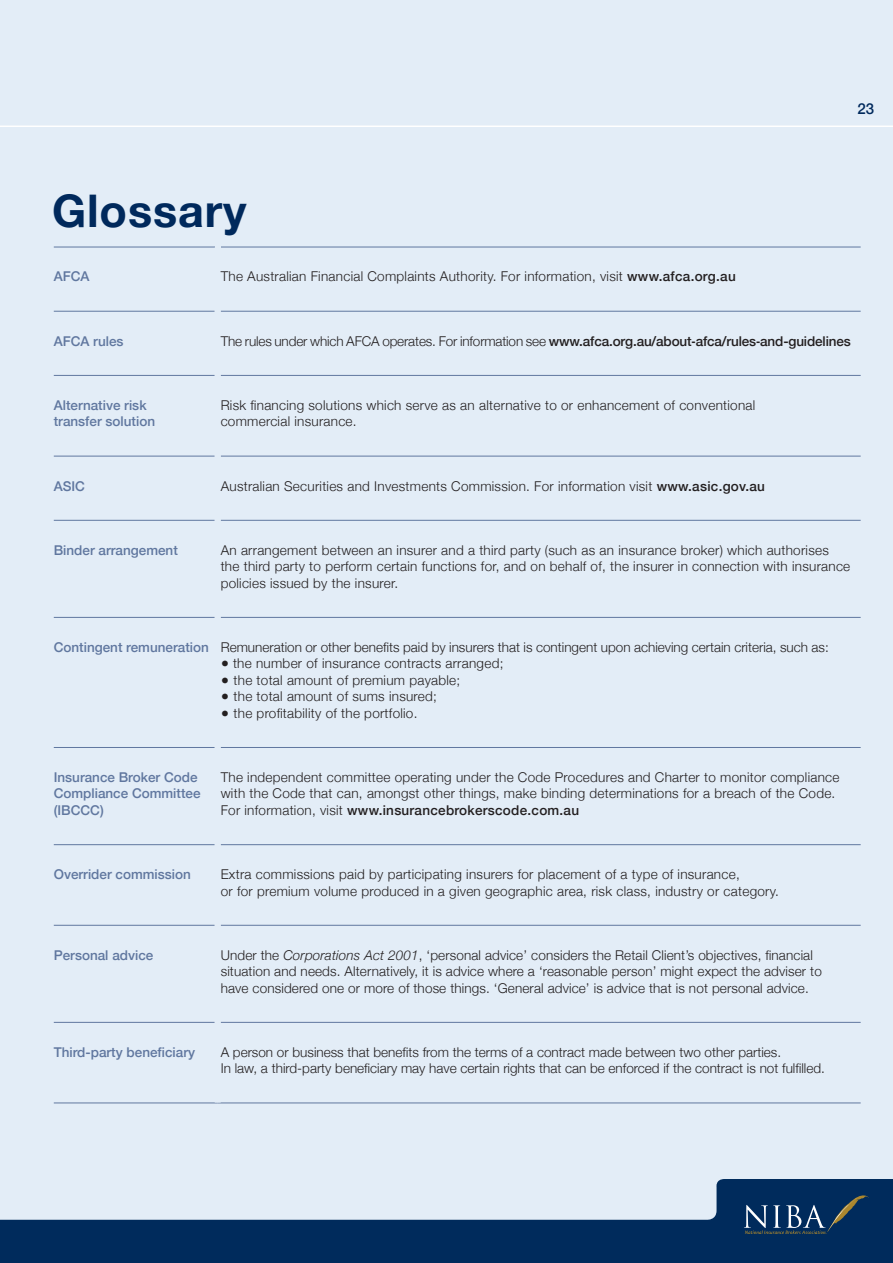
<style>
.page{position:relative;width:893px;height:1263px;background:#fff}
.page>*{position:absolute;margin:0;border:0;box-sizing:border-box;transform-origin:0 0}
.No__large{font:700 45px "Helvetica Neue";letter-spacing:.02em;color:#00295c}
.t1{font:500 15px "Helvetica Neue";color:#00295c}
.t2{font:300 13.5px/16.5px "Helvetica Neue";letter-spacing:.02em;color:#231f20}
.t3{font:300 13.5px/16.5px "Helvetica Neue";color:#231f20}
.t4{font:500 13.5px/16.5px "Helvetica Neue";color:#60779f}
.t5{font:300 13.5px "Helvetica Neue";letter-spacing:-.01em;color:#231f20}
.s1{font-weight:500}
.s2{font-style:italic}
</style>
<div class="page">
<div style="left:0;top:0;width:893px;height:1232px;background:#e3edf7"></div>
<hr style="left:54px;top:247px;width:164px;height:1px;background:#60779f">
<hr style="left:218px;top:247px;width:643px;height:1px;background:#60779f">
<hr style="left:54px;top:311px;width:161px;height:1px;background:#60779f">
<hr style="left:221px;top:311px;width:640px;height:1px;background:#60779f">
<hr style="left:54px;top:375px;width:161px;height:1px;background:#60779f">
<hr style="left:221px;top:375px;width:640px;height:1px;background:#60779f">
<hr style="left:54px;top:456px;width:161px;height:1px;background:#60779f">
<hr style="left:221px;top:456px;width:640px;height:1px;background:#60779f">
<hr style="left:54px;top:520px;width:161px;height:1px;background:#60779f">
<hr style="left:221px;top:520px;width:640px;height:1px;background:#60779f">
<hr style="left:54px;top:617px;width:161px;height:1px;background:#60779f">
<hr style="left:221px;top:617px;width:640px;height:1px;background:#60779f">
<hr style="left:54px;top:747px;width:161px;height:1px;background:#60779f">
<hr style="left:221px;top:747px;width:640px;height:1px;background:#60779f">
<hr style="left:54px;top:844px;width:161px;height:1px;background:#60779f">
<hr style="left:221px;top:844px;width:640px;height:1px;background:#60779f">
<hr style="left:54px;top:925px;width:161px;height:1px;background:#60779f">
<hr style="left:221px;top:925px;width:640px;height:1px;background:#60779f">
<hr style="left:54px;top:1022px;width:161px;height:1px;background:#60779f">
<hr style="left:221px;top:1022px;width:640px;height:1px;background:#60779f">
<hr style="left:54px;top:1102px;width:164px;height:1px;background:#60779f">
<hr style="left:218px;top:1102px;width:643px;height:1px;background:#60779f">
<div style="left:215px;top:244px;width:6px;height:7px;background:#e3edf7"></div>
<hr style="left:0;top:125px;width:893px;height:2px;background:#f7fafc">
<svg style="left:0;top:1179px;width:893px;height:84px;fill:#002b5c"></svg>
<svg style="left:744px;top:1192px;width:125px;height:42px;background:#1e4167"></svg>
<p class="No__large" style="left:52px;top:175px;width:196px">Glossary</p>
<p class="t4" style="left:54px;top:267px;width:37px">AFCA</p>
<p class="t2" style="left:221px;top:267px;width:517px">The Australian Financial Complaints Authority. For information, visit <span class="s1">www.afca.org.au</span></p>
<p class="t1" style="left:857px;top:97px;width:18px">23</p>
<p class="t4" style="left:54px;top:331px;width:71px">AFCA rules</p>
<p class="t5" style="left:221px;top:330px;width:632px">The rules under which AFCA operates. For information see <span class="s1">www.afca.org.au/about-afca/rules-and-guidelines</span></p>
<p class="t4" style="left:54px;top:396px;width:103px">Alternative risk transfer solution</p>
<p class="t2" style="left:221px;top:396px;width:536px">Risk financing solutions which serve as an alternative to or enhancement of conventional commercial insurance.</p>
<p class="t4" style="left:54px;top:476px;width:33px">ASIC</p>
<p class="t2" style="left:221px;top:476px;width:546px">Australian Securities and Investments Commission. For information visit <span class="s1">www.asic.gov.au</span></p>
<p class="t4" style="left:54px;top:541px;width:126px">Binder arrangement</p>
<p class="t2" style="left:221px;top:541px;width:631px">An arrangement between an insurer and a third party (such as an insurance broker) which authorises the third party to perform certain functions for, and on behalf of, the insurer in connection with insurance policies issued by the insurer.</p>
<p class="t4" style="left:54px;top:638px;width:157px">Contingent remuneration</p>
<p class="t3" style="left:221px;top:638px;width:610px">Remuneration or other benefits paid by insurers that is contingent upon achieving certain criteria, such as:</p>
<p class="t2" style="left:221px;top:654px;width:284px">● the number of insurance contracts arranged;</p>
<p class="t2" style="left:221px;top:671px;width:241px">● the total amount of premium payable;</p>
<p class="t2" style="left:221px;top:687px;width:218px">● the total amount of sums insured;</p>
<p class="t2" style="left:221px;top:704px;width:198px">● the profitability of the portfolio.</p>
<p class="t4" style="left:54px;top:768px;width:148px">Insurance Broker Code<br>Compliance Committee (IBCCC)</p>
<p class="t2" style="left:221px;top:768px;width:620px">The independent committee operating under the Code Procedures and Charter to monitor compliance with the Code that can, amongst other things, make binding determinations for a breach of the Code.<br>For information, visit <span class="s1">www.insurancebrokerscode.com.au</span></p>
<p class="t4" style="left:54px;top:865px;width:139px">Overrider commission</p>
<p class="t2" style="left:221px;top:865px;width:560px">Extra commissions paid by participating insurers for placement of a type of insurance,<br>or for premium volume produced in a given geographic area, risk class, industry or category.</p>
<p class="t4" style="left:54px;top:945px;width:101px">Personal advice</p>
<p class="t2" style="left:221px;top:945px;width:603px">Under the <span class="s2">Corporations Act 2001</span>, ‘personal advice’ considers the Retail Client’s objectives, financial situation and needs. Alternatively, it is advice where a ‘reasonable person’ might expect the adviser to have considered one or more of those things. ‘General advice’ is advice that is not personal advice.</p>
<p class="t4" style="left:54px;top:1043px;width:143px">Third-party beneficiary</p>
<p class="t3" style="left:221px;top:1043px;width:606px">A person or business that benefits from the terms of a contract made between two other parties.<br>In law, a third-party beneficiary may have certain rights that can be enforced if the contract is not fulfilled.</p>
</div>
